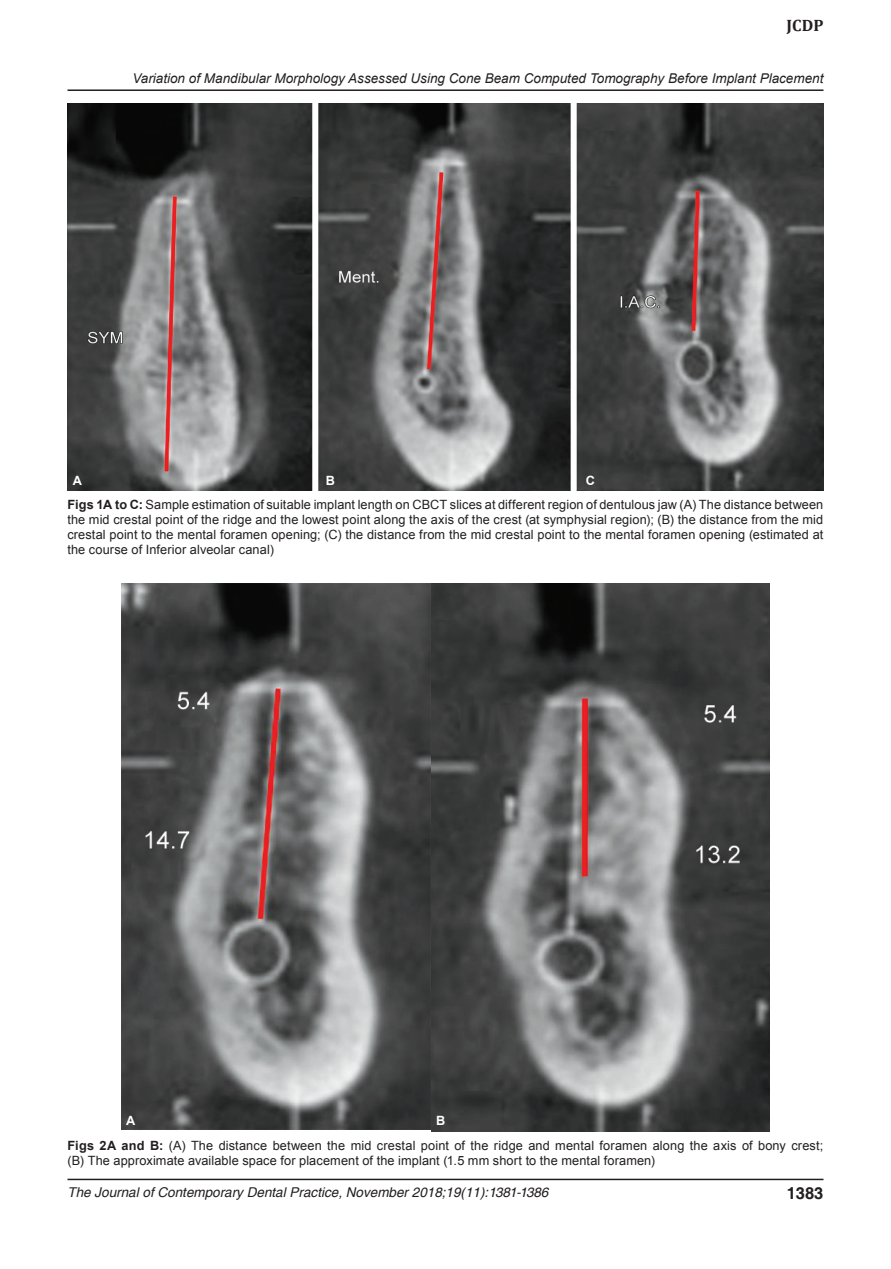
<style>
.page{position:relative;width:891px;height:1269px;background:#fff}
.page>*{position:absolute;margin:0;border:0;box-sizing:border-box;transform-origin:0 0}
.t1{font:700 16.5px "Cambria";color:#231f20}
.t2{font:700 16.5px "Helvetica";color:#231f20}
.t3{font:italic 13.5px "Arial";color:#231f20}
.t4{font:italic 13.5px "Helvetica";color:#231f20}
.fig{font:12.75px/15.3px "Arial";letter-spacing:.01em;color:#231f20;text-align:justify}
.fig-2{font:700 12.75px "Arial";color:#fff}
.s1{font-weight:700}
</style>
<div class="page">
<hr style="left:68px;top:89px;width:756px;height:2px;background:#231f20">
<hr style="left:68px;top:1179px;width:756px;height:1px;background:#231f20">
<img style="left:67px;top:104px;width:756px;height:386px">
<img style="left:122px;top:584px;width:647px;height:547px">
<p class="t1" style="left:787px;top:16px;width:38px">JCDP</p>
<p class="t3" style="left:132px;top:69px;width:693px">Variation of Mandibular Morphology Assessed Using Cone Beam Computed Tomography Before Implant Placement</p>
<p class="fig-2" style="left:73px;top:472px;width:11px">A</p>
<p class="fig-2" style="left:326px;top:472px;width:11px">B</p>
<p class="fig-2" style="left:586px;top:472px;width:11px">C</p>
<p class="fig" style="left:67px;top:497px;width:758px"><span class="s1">Figs 1A to C:</span> Sample estimation of suitable implant length on CBCT slices at different region of dentulous jaw (A) The distance between the mid crestal point of the ridge and the lowest point along the axis of the crest (at symphysial region); (B) the distance from the mid crestal point to the mental foramen opening; (C) the distance from the mid crestal point to the mental foramen opening (estimated at the course of Inferior alveolar canal)</p>
<p class="fig-2" style="left:126px;top:1112px;width:11px">A</p>
<p class="fig-2" style="left:436px;top:1112px;width:11px">B</p>
<p class="fig" style="left:68px;top:1138px;width:757px"><span class="s1">Figs 2A and B:</span> (A) The distance between the mid crestal point of the ridge and mental foramen along the axis of bony crest; (B) The approximate available space for placement of the implant (1.5 mm short to the mental foramen)</p>
<p class="t4" style="left:68px;top:1185px;width:482px">The Journal of Contemporary Dental Practice, November 2018;19(11):1381-1386</p>
<p class="t2" style="left:787px;top:1183px;width:38px">1383</p>
</div>
